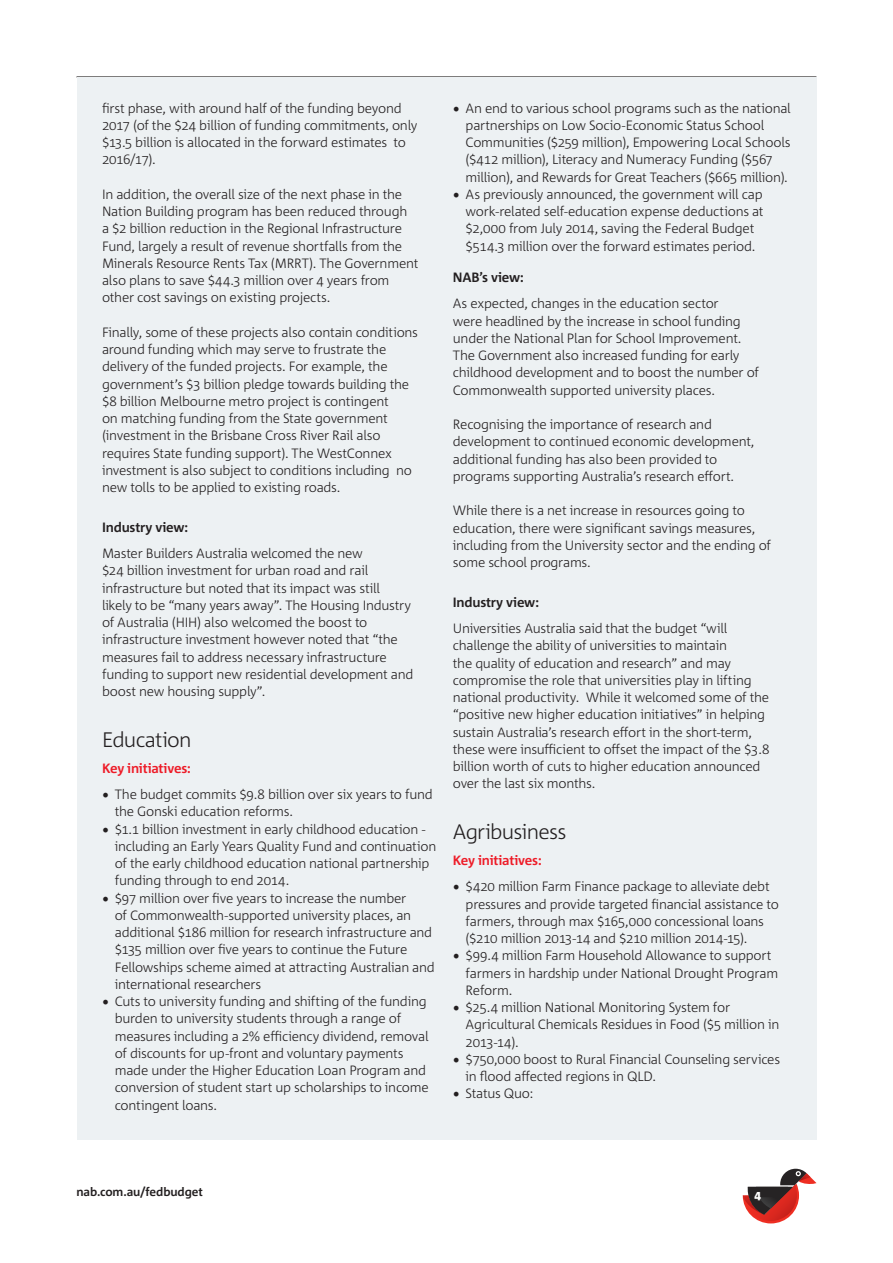
<style>
.page{position:relative;width:893px;height:1263px;background:#fff}
.page>*{position:absolute;margin:0;border:0;box-sizing:border-box;transform-origin:0 0}
.t1{font:300 21px "Corpid C1";letter-spacing:-.035em;color:#231f20}
.t2{font:300 13.5px/17.2px "Corpid C1";letter-spacing:-.02em;color:#231f20}
.t3{font:700 13.5px "Corpid C1";letter-spacing:-.015em;color:#231f20}
.t4{font:700 13.5px "Corpid C1";letter-spacing:-.02em;color:#ee1c28}
.t5{font:700 12px "Corpid C1";letter-spacing:-.01em;color:#231f20}
.s1{font-family:"Minion Pro";font-weight:400;font-size:18px}
</style>
<div class="page">
<div style="left:77px;top:77px;width:739px;height:1063px;background:#edf1f3"></div>
<svg style="left:743px;top:1169px;width:73px;height:54px"></svg>
<p class="t2" style="left:102px;top:99px;width:317px">first phase, with around half of the funding beyond 2017 (of the $24 billion of funding commitments, only $13.5 billion is allocated in the forward estimates to 2016/17).</p>
<p class="t2" style="left:102px;top:185px;width:318px">In addition, the overall size of the next phase in the Nation Building program has been reduced through<br>a $2 billion reduction in the Regional Infrastructure Fund, largely a result of revenue shortfalls from the Minerals Resource Rents Tax (MRRT). The Government also plans to save $44.3 million over 4 years from other cost savings on existing projects.</p>
<p class="t2" style="left:102px;top:323px;width:317px">Finally, some of these projects also contain conditions around funding which may serve to frustrate the delivery of the funded projects. For example, the government’s $3 billion pledge towards building the $8 billion Melbourne metro project is contingent<br>on matching funding from the State government (investment in the Brisbane Cross River Rail also requires State funding support). The WestConnex investment is also subject to conditions including no new tolls to be applied to existing roads.</p>
<p class="t3" style="left:102px;top:519px;width:88px">Industry view:</p>
<p class="t2" style="left:102px;top:544px;width:313px">Master Builders Australia welcomed the new<br>$24 billion investment for urban road and rail infrastructure but noted that its impact was still likely to be “many years away”. The Housing Industry of Australia (HIH) also welcomed the boost to infrastructure investment however noted that “the measures fail to address necessary infrastructure funding to support new residential development and boost new housing supply”.</p>
<h1 class="t1" style="left:102px;top:726px;width:91px">Education</h1>
<p class="t4" style="left:102px;top:760px;width:90px">Key initiatives:</p>
<p class="t2" style="left:115px;top:785px;width:320px;text-indent:-13px"><span class="s1">•</span> The budget commits $9.8 billion over six years to fund the Gonski education reforms.</p>
<p class="t2" style="left:115px;top:820px;width:323px;text-indent:-13px"><span class="s1">•</span> $1.1 billion investment in early childhood education - including an Early Years Quality Fund and continuation of the early childhood education national partnership funding through to end 2014.</p>
<p class="t2" style="left:115px;top:889px;width:322px;text-indent:-13px"><span class="s1">•</span> $97 million over five years to increase the number<br>of Commonwealth-supported university places, an additional $186 million for research infrastructure and $135 million over five years to continue the Future Fellowships scheme aimed at attracting Australian and international researchers</p>
<p class="t2" style="left:115px;top:992px;width:315px;text-indent:-13px"><span class="s1">•</span> Cuts to university funding and shifting of the funding burden to university students through a range of measures including a 2% efficiency dividend, removal of discounts for up-front and voluntary payments made under the Higher Education Loan Program and conversion of student start up scholarships to income contingent loans.</p>
<p class="t2" style="left:466px;top:99px;width:327px;text-indent:-13px"><span class="s1">•</span> An end to various school programs such as the national partnerships on Low Socio-Economic Status School Communities ($259 million), Empowering Local Schools ($412 million), Literacy and Numeracy Funding ($567 million), and Rewards for Great Teachers ($665 million).</p>
<p class="t2" style="left:466px;top:185px;width:299px;text-indent:-13px"><span class="s1">•</span> As previously announced, the government will cap work-related self-education expense deductions at $2,000 from July 2014, saving the Federal Budget $514.3 million over the forward estimates period.</p>
<p class="t3" style="left:453px;top:269px;width:73px">NAB’s view:</p>
<p class="t2" style="left:453px;top:295px;width:308px">As expected, changes in the education sector<br>were headlined by the increase in school funding under the National Plan for School Improvement.<br>The Government also increased funding for early childhood development and to boost the number of Commonwealth supported university places.</p>
<p class="t2" style="left:453px;top:415px;width:303px">Recognising the importance of research and development to continued economic development, additional funding has also been provided to programs supporting Australia’s research effort.</p>
<p class="t2" style="left:453px;top:502px;width:320px">While there is a net increase in resources going to education, there were significant savings measures, including from the University sector and the ending of some school programs.</p>
<p class="t3" style="left:453px;top:594px;width:88px">Industry view:</p>
<p class="t2" style="left:453px;top:619px;width:318px">Universities Australia said that the budget “will challenge the ability of universities to maintain<br>the quality of education and research” and may compromise the role that universities play in lifting national productivity. While it welcomed some of the “positive new higher education initiatives” in helping sustain Australia’s research effort in the short-term, these were insufficient to offset the impact of the $3.8 billion worth of cuts to higher education announced over the last six months.</p>
<h1 class="t1" style="left:453px;top:818px;width:115px">Agribusiness</h1>
<p class="t4" style="left:453px;top:852px;width:90px">Key initiatives:</p>
<p class="t2" style="left:466px;top:878px;width:315px;text-indent:-13px"><span class="s1">•</span> $420 million Farm Finance package to alleviate debt pressures and provide targeted financial assistance to farmers, through max $165,000 concessional loans ($210 million 2013-14 and $210 million 2014-15).</p>
<p class="t2" style="left:466px;top:947px;width:314px;text-indent:-13px"><span class="s1">•</span> $99.4 million Farm Household Allowance to support farmers in hardship under National Drought Program<br>Reform.</p>
<p class="t2" style="left:466px;top:998px;width:315px;text-indent:-13px"><span class="s1">•</span> $25.4 million National Monitoring System for<br>Agricultural Chemicals Residues in Food ($5 million in<br>2013-14).</p>
<p class="t2" style="left:466px;top:1050px;width:316px;text-indent:-13px"><span class="s1">•</span> $750,000 boost to Rural Financial Counseling services in flood affected regions in QLD.</p>
<p class="t2" style="left:453px;top:1085px;width:82px"><span class="s1">•</span> Status Quo:</p>
<p class="t5" style="left:77px;top:1184px;width:128px">nab.com.au/fedbudget</p>
</div>
